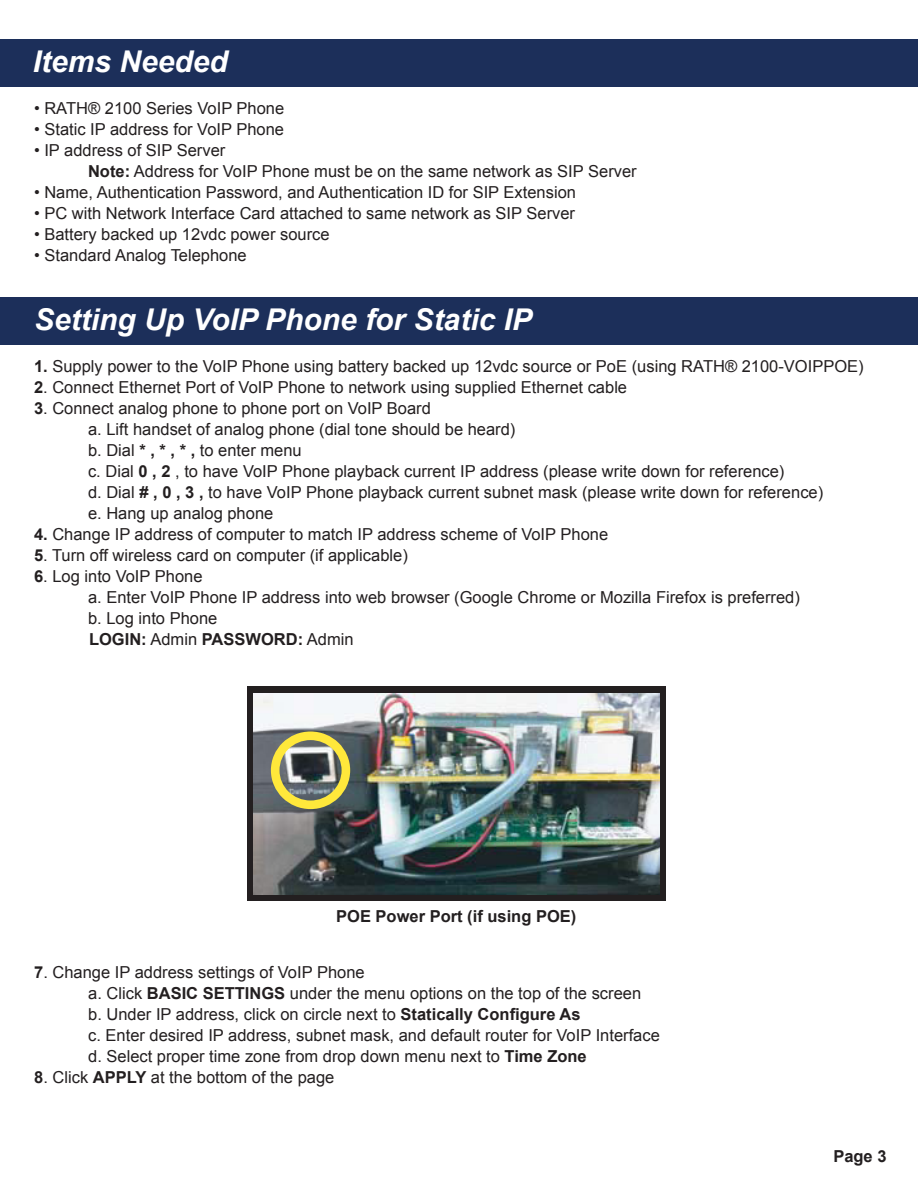
<style>
.page{position:relative;width:918px;height:1188px;background:#fff}
.page>*{position:absolute;margin:0;border:0;box-sizing:border-box;transform-origin:0 0}
.t1{font:italic 700 30px "Arial";color:#fff}
.t2{font:16.5px/21px "Arial";color:#231f20}
.t3{font:700 16.5px "Arial";color:#231f20}
.s1{font-weight:700}
</style>
<div class="page">
<div style="left:247px;top:686px;width:419px;height:215px;background:#231f20"></div>
<img style="left:253px;top:693px;width:406px;height:201px">
<svg style="left:271px;top:731px;width:79px;height:78px"></svg>
<div style="left:0;top:39px;width:918px;height:47px;background:#1c2f5a"></div>
<div style="left:0;top:297px;width:918px;height:48px;background:#1c2f5a"></div>
<p class="t1" style="left:33px;top:41px;width:197px">Items Needed</p>
<p class="t2" style="left:34px;top:98px;width:252px">• RATH® 2100 Series VoIP Phone</p>
<p class="t2" style="left:34px;top:119px;width:252px">• Static IP address for VoIP Phone</p>
<p class="t2" style="left:34px;top:140px;width:193px">• IP address of SIP Server</p>
<p class="t2" style="left:88px;top:161px;width:550px"><span class="s1">Note:</span> Address for VoIP Phone must be on the same network as SIP Server</p>
<p class="t2" style="left:34px;top:182px;width:544px">• Name, Authentication Password, and Authentication ID for SIP Extension</p>
<p class="t2" style="left:34px;top:203px;width:543px">• PC with Network Interface Card attached to same network as SIP Server</p>
<p class="t2" style="left:34px;top:224px;width:297px">• Battery backed up 12vdc power source</p>
<p class="t2" style="left:34px;top:245px;width:214px">• Standard Analog Telephone</p>
<p class="t1" style="left:34px;top:300px;width:499px">Setting Up VoIP Phone for Static IP</p>
<p class="t2" style="left:34px;top:356px;width:831px"><span class="s1">1.</span> Supply power to the VoIP Phone using battery backed up 12vdc source or PoE (using RATH® 2100-VOIPPOE)</p>
<p class="t2" style="left:34px;top:377px;width:595px"><span class="s1">2</span>. Connect Ethernet Port of VoIP Phone to network using supplied Ethernet cable</p>
<p class="t2" style="left:34px;top:398px;width:398px"><span class="s1">3</span>. Connect analog phone to phone port on VoIP Board</p>
<p class="t2" style="left:88px;top:419px;width:429px">a. Lift handset of analog phone (dial tone should be heard)</p>
<p class="t2" style="left:88px;top:440px;width:215px">b. Dial <span class="s1">* , * , * ,</span> to enter menu</p>
<p class="t2" style="left:88px;top:461px;width:698px">c. Dial <span class="s1">0 , 2</span> , to have VoIP Phone playback current IP address (please write down for reference)</p>
<p class="t2" style="left:88px;top:482px;width:737px">d. Dial <span class="s1"># , 0 , 3 ,</span> to have VoIP Phone playback current subnet mask (please write down for reference)</p>
<p class="t2" style="left:88px;top:503px;width:187px">e. Hang up analog phone</p>
<p class="t2" style="left:34px;top:524px;width:576px"><span class="s1">4.</span> Change IP address of computer to match IP address scheme of VoIP Phone</p>
<p class="t2" style="left:34px;top:545px;width:375px"><span class="s1">5</span>. Turn off wireless card on computer (if applicable)</p>
<p class="t2" style="left:88px;top:566px;width:713px;text-indent:-54px"><span class="s1">6</span>. Log into VoIP Phone<br>a. Enter VoIP Phone IP address into web browser (Google Chrome or Mozilla Firefox is preferred)</p>
<p class="t2" style="left:88px;top:608px;width:267px">b. Log into Phone<br><span class="s1">LOGIN:</span> Admin <span class="s1">PASSWORD:</span> Admin</p>
<p class="t3" style="left:336px;top:905px;width:242px">POE Power Port (if using POE)</p>
<p class="t2" style="left:88px;top:962px;width:554px;text-indent:-54px"><span class="s1">7</span>. Change IP address settings of VoIP Phone<br>a. Click <span class="s1">BASIC SETTINGS</span> under the menu options on the top of the screen</p>
<p class="t2" style="left:88px;top:1004px;width:494px">b. Under IP address, click on circle next to <span class="s1">Statically Configure As</span></p>
<p class="t2" style="left:88px;top:1025px;width:573px">c. Enter desired IP address, subnet mask, and default router for VoIP Interface</p>
<p class="t2" style="left:88px;top:1046px;width:500px">d. Select proper time zone from drop down menu next to <span class="s1">Time Zone</span></p>
<p class="t2" style="left:34px;top:1067px;width:302px"><span class="s1">8</span>. Click <span class="s1">APPLY</span> at the bottom of the page</p>
<p class="t3" style="left:833px;top:1145px;width:55px">Page 3</p>
</div>
